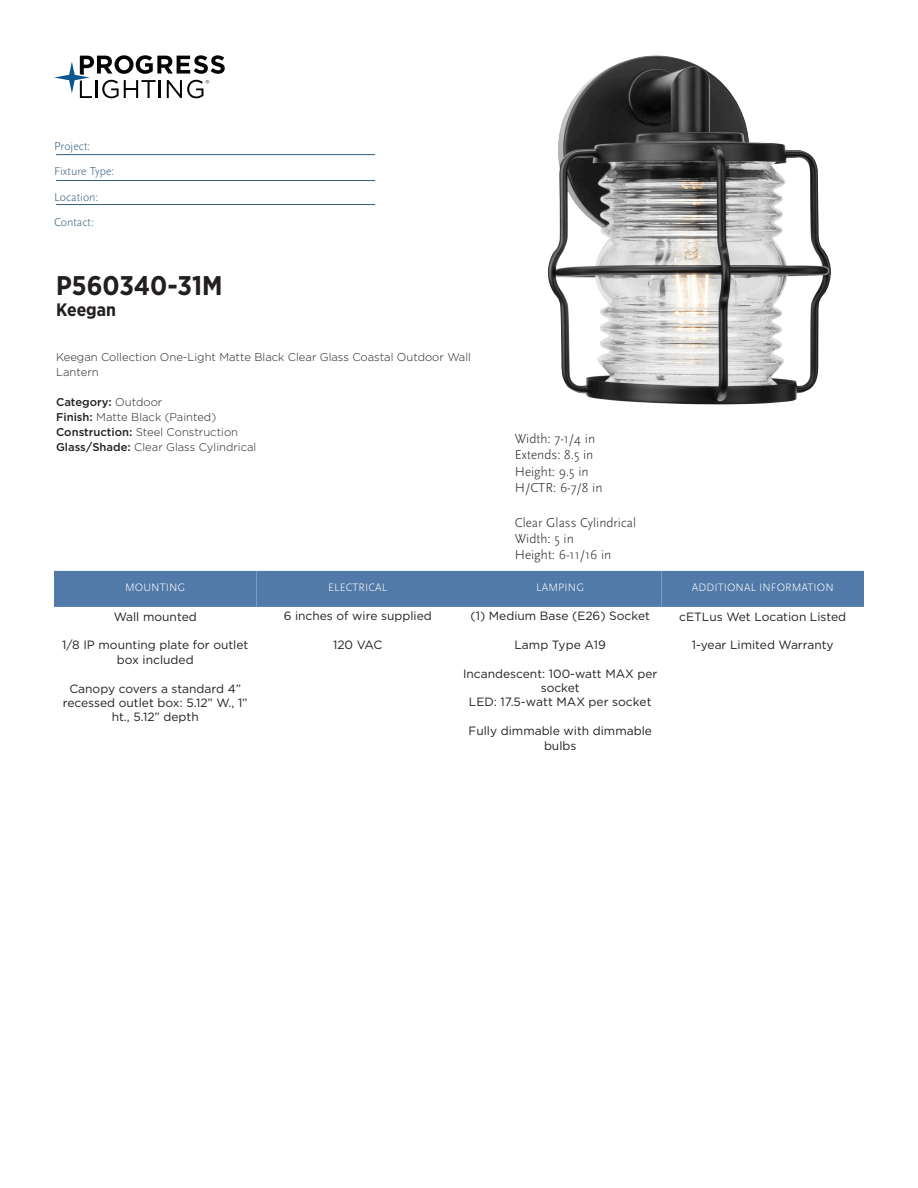
<style>
.page{position:relative;width:918px;height:1188px;background:#fff}
.page>*{position:absolute;margin:0;border:0;box-sizing:border-box;transform-origin:0 0}
.SKU{font:700 27px "Gotham Narrow";color:#231f20}
.Heading{font:700 18px "Gotham Narrow";color:#231f20}
.t1{font:300 13.5px "Scala Sans Pro";color:#231f20}
.Information{font:12px/14.4px "Gotham";color:#231f20;text-align:center}
.t2{font:300 12px "Scala Sans Pro";color:#345d7b}
.Description_body{font:300 11.25px/15px "Gotham";color:#231f20}
.Information-Heading{font:300 11.25px "Scala Sans Pro";letter-spacing:.01em;color:#fff}
.Description_body-2{font:500 11.25px "Gotham";color:#231f20}
.s1{font-weight:300}
.s2{font-weight:500}
</style>
<div class="page">
<svg style="left:54px;top:55px;width:171px;height:43px"></svg>
<hr style="left:56px;top:154px;width:319px;height:1px;background:#345d7b">
<hr style="left:56px;top:180px;width:319px;height:1px;background:#345d7b">
<hr style="left:56px;top:204px;width:319px;height:1px;background:#345d7b">
<img style="left:547px;top:55px;width:284px;height:350px">
<div style="left:54px;top:571px;width:202px;height:36px;background:#527aa8"></div>
<div style="left:256px;top:571px;width:203px;height:36px;background:#527aa8"></div>
<div style="left:459px;top:571px;width:203px;height:36px;background:#527aa8"></div>
<div style="left:662px;top:571px;width:202px;height:36px;background:#527aa8"></div>
<p class="t2" style="left:54px;top:139px;width:38px">Project:</p>
<p class="t2" style="left:54px;top:164px;width:62px">Fixture Type:</p>
<p class="t2" style="left:54px;top:190px;width:46px">Location:</p>
<p class="t2" style="left:54px;top:215px;width:42px">Contact:</p>
<p class="SKU" style="left:56px;top:268px;width:168px">P560340-31M</p>
<p class="Heading" style="left:56px;top:298px;width:61px">Keegan</p>
<p class="Description_body" style="left:56px;top:349px;width:416px">Keegan Collection One-Light Matte Black Clear Glass Coastal Outdoor Wall<br>Lantern</p>
<p class="Description_body-2" style="left:56px;top:395px;width:108px">Category: <span class="s1">Outdoor</span></p>
<p class="Description_body" style="left:56px;top:409px;width:162px"><span class="s2">Finish:</span> Matte Black (Painted)</p>
<p class="Description_body" style="left:56px;top:424px;width:183px"><span class="s2">Construction:</span> Steel Construction</p>
<p class="Description_body" style="left:56px;top:439px;width:202px"><span class="s2">Glass/Shade:</span> Clear Glass Cylindrical</p>
<p class="t1" style="left:515px;top:431px;width:82px">Width: 7-1/4 in</p>
<p class="t1" style="left:515px;top:447px;width:80px">Extends: 8.5 in</p>
<p class="t1" style="left:515px;top:464px;width:75px">Height: 9.5 in</p>
<p class="t1" style="left:515px;top:480px;width:89px">H/CTR: 6-7/8 in</p>
<p class="t1" style="left:515px;top:515px;width:123px">Clear Glass Cylindrical</p>
<p class="t1" style="left:515px;top:531px;width:61px">Width: 5 in</p>
<p class="t1" style="left:515px;top:547px;width:98px">Height: 6-11/16 in</p>
<p class="Information-Heading" style="left:125px;top:581px;width:62px">MOUNTING</p>
<p class="Information" style="left:114px;top:609px;width:84px">Wall mounted</p>
<p class="Information" style="left:62px;top:638px;width:188px">1/8 IP mounting plate for outlet box included</p>
<p class="Information" style="left:63px;top:681px;width:186px">Canopy covers a standard 4” recessed outlet box: 5.12” W., 1” ht., 5.12” depth</p>
<p class="Information-Heading" style="left:328px;top:581px;width:61px">ELECTRICAL</p>
<p class="Information" style="left:284px;top:608px;width:150px">6 inches of wire supplied</p>
<p class="Information" style="left:333px;top:637px;width:51px">120 VAC</p>
<p class="Information-Heading" style="left:536px;top:581px;width:49px">LAMPING</p>
<p class="Information" style="left:471px;top:608px;width:181px">(1) Medium Base (E26) Socket</p>
<p class="Information" style="left:515px;top:637px;width:93px">Lamp Type A19</p>
<p class="Information" style="left:463px;top:666px;width:196px">Incandescent: 100-watt MAX per socket<br>LED: 17.5-watt MAX per socket</p>
<p class="Information" style="left:469px;top:724px;width:185px">Fully dimmable with dimmable bulbs</p>
<p class="Information-Heading" style="left:692px;top:581px;width:143px">ADDITIONAL INFORMATION</p>
<p class="Information" style="left:679px;top:609px;width:168px">cETLus Wet Location Listed</p>
<p class="Information" style="left:692px;top:638px;width:143px">1-year Limited Warranty</p>
</div>
